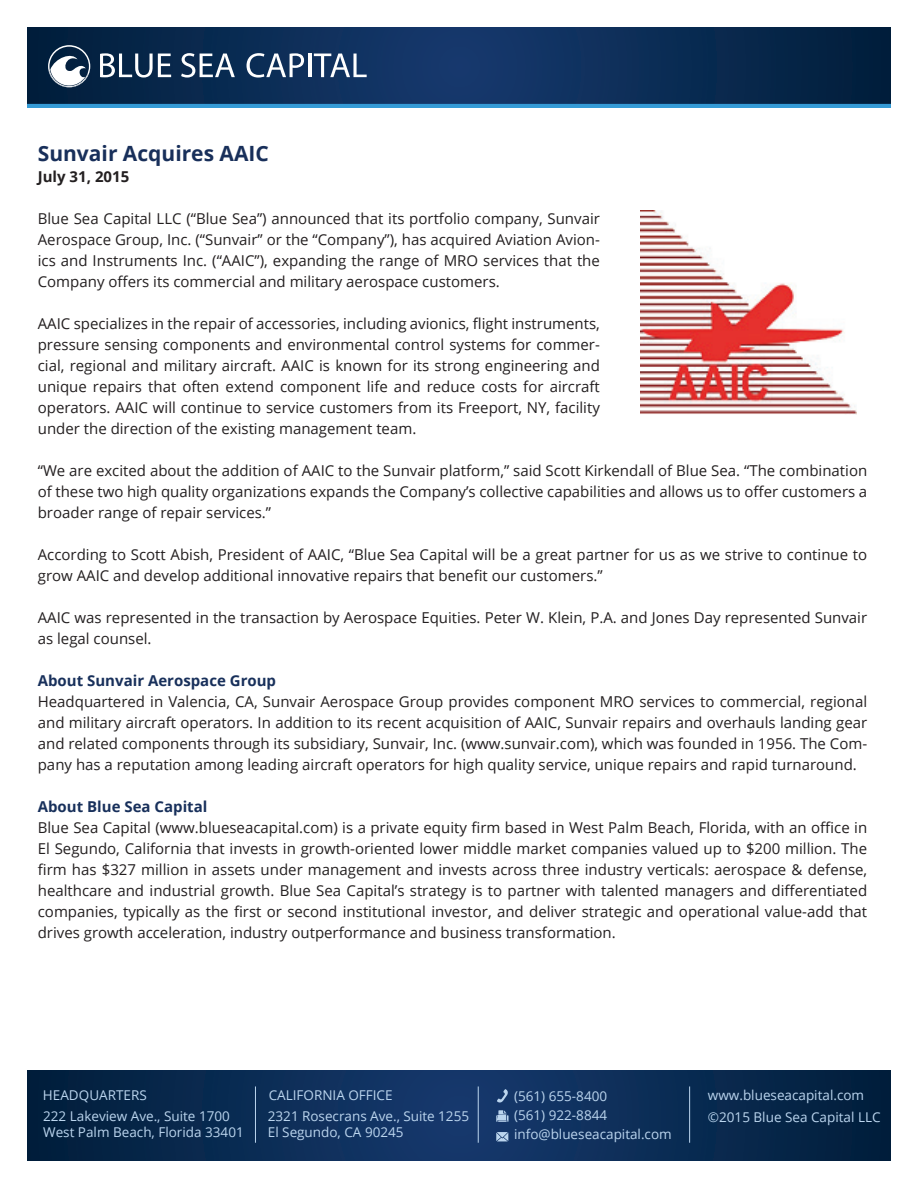
<style>
.page{position:relative;width:918px;height:1188px;background:#fff}
.page>*{position:absolute;margin:0;border:0;box-sizing:border-box;transform-origin:0 0}
.t1{font:700 21px "Open Sans";color:#182f5a}
.t2{font:15px/21px "Open Sans";color:#231f20;text-align:justify}
.t3{font:700 15px "Open Sans";color:#18305b}
.t4{font:700 15px "Open Sans";color:#231f20}
.t5{font:13.5px/16.2px "Open Sans";color:#bbd5ee}
</style>
<div class="page">
<svg style="left:27px;top:27px;width:864px;height:77px;background:#0b2b54"></svg>
<svg style="left:27px;top:1070px;width:864px;height:91px;background:#0a2b53"></svg>
<hr style="left:27px;top:104px;width:864px;height:4px;background:#359bd6">
<svg style="left:100px;top:53px;width:71px;height:25px"></svg>
<svg style="left:181px;top:53px;width:54px;height:25px"></svg>
<svg style="left:247px;top:53px;width:57px;height:25px"></svg>
<hr style="left:308px;top:54px;width:3px;height:23px;background:#fff">
<svg style="left:314px;top:54px;width:53px;height:23px"></svg>
<svg style="left:48px;top:45px;width:42px;height:43px"></svg>
<hr style="left:255px;top:1086px;width:1px;height:57px;background:#bbd5ee">
<hr style="left:478px;top:1086px;width:1px;height:57px;background:#bbd5ee">
<hr style="left:689px;top:1086px;width:1px;height:57px;background:#bbd5ee">
<svg style="left:496px;top:1110px;width:13px;height:12px"></svg>
<svg style="left:496px;top:1089px;width:12px;height:14px"></svg>
<svg style="left:496px;top:1132px;width:12px;height:9px"></svg>
<img style="left:640px;top:211px;width:216px;height:204px">
<h1 class="t1" style="left:38px;top:138px;width:233px">Sunvair Acquires AAIC</h1>
<p class="t4" style="left:38px;top:166px;width:93px">July 31, 2015</p>
<p class="t2" style="left:38px;top:207px;width:564px">Blue Sea Capital LLC (“Blue Sea”) announced that its portfolio company, Sunvair Aerospace Group, Inc. (“Sunvair” or the “Company”), has acquired Aviation Avion&shy;ics and Instruments Inc. (“AAIC”), expanding the range of MRO services that the Company offers its commercial and military aerospace customers.</p>
<p class="t2" style="left:38px;top:312px;width:564px">AAIC specializes in the repair of accessories, including avionics, flight instruments, pressure sensing components and environmental control systems for commer&shy;cial, regional and military aircraft. AAIC is known for its strong engineering and unique repairs that often extend component life and reduce costs for aircraft operators. AAIC will continue to service customers from its Freeport, NY, facility under the direction of the existing management team.</p>
<p class="t2" style="left:38px;top:459px;width:831px">“We are excited about the addition of AAIC to the Sunvair platform,” said Scott Kirkendall of Blue Sea. “The combination of these two high quality organizations expands the Company’s collective capabilities and allows us to offer customers a broader range of repair services.”</p>
<p class="t2" style="left:38px;top:543px;width:831px">According to Scott Abish, President of AAIC, “Blue Sea Capital will be a great partner for us as we strive to continue to grow AAIC and develop additional innovative repairs that benefit our customers.”</p>
<p class="t2" style="left:38px;top:606px;width:831px">AAIC was represented in the transaction by Aerospace Equities. Peter W. Klein, P.A. and Jones Day represented Sunvair as legal counsel.</p>
<p class="t3" style="left:38px;top:670px;width:240px">About Sunvair Aerospace Group</p>
<p class="t2" style="left:38px;top:690px;width:831px">Headquartered in Valencia, CA, Sunvair Aerospace Group provides component MRO services to commercial, regional and military aircraft operators. In addition to its recent acquisition of AAIC, Sunvair repairs and overhauls landing gear and related components through its subsidiary, Sunvair, Inc. (www.sunvair.com), which was founded in 1956. The Com&shy;pany has a reputation among leading aircraft operators for high quality service, unique repairs and rapid turnaround.</p>
<p class="t3" style="left:38px;top:796px;width:171px">About Blue Sea Capital</p>
<p class="t2" style="left:38px;top:816px;width:831px">Blue Sea Capital (www.blueseacapital.com) is a private equity firm based in West Palm Beach, Florida, with an office in El Segundo, California that invests in growth-oriented lower middle market companies valued up to $200 million. The firm has $327 million in assets under management and invests across three industry verticals: aerospace &amp; defense, healthcare and industrial growth. Blue Sea Capital’s strategy is to partner with talented managers and differentiated companies, typically as the first or second institutional investor, and deliver strategic and operational value-add that drives growth acceleration, industry outperformance and business transformation.</p>
<p class="t5" style="left:43px;top:1087px;width:105px">HEADQUARTERS</p>
<p class="t5" style="left:269px;top:1087px;width:125px">CALIFORNIA OFFICE</p>
<p class="t5" style="left:43px;top:1108px;width:202px">222 Lakeview Ave., Suite 1700<br>West Palm Beach, Florida 33401</p>
<p class="t5" style="left:268px;top:1108px;width:203px">2321 Rosecrans Ave., Suite 1255<br>El Segundo, CA 90245</p>
<p class="t5" style="left:514px;top:1086px;width:159px;line-height:19.2px">(561) 655-8400<br>(561) 922-8844 info@blueseacapital.com</p>
<p class="t5" style="left:708px;top:1083px;width:174px;line-height:22.5px">www.blueseacapital.com ©2015 Blue Sea Capital LLC</p>
</div>
